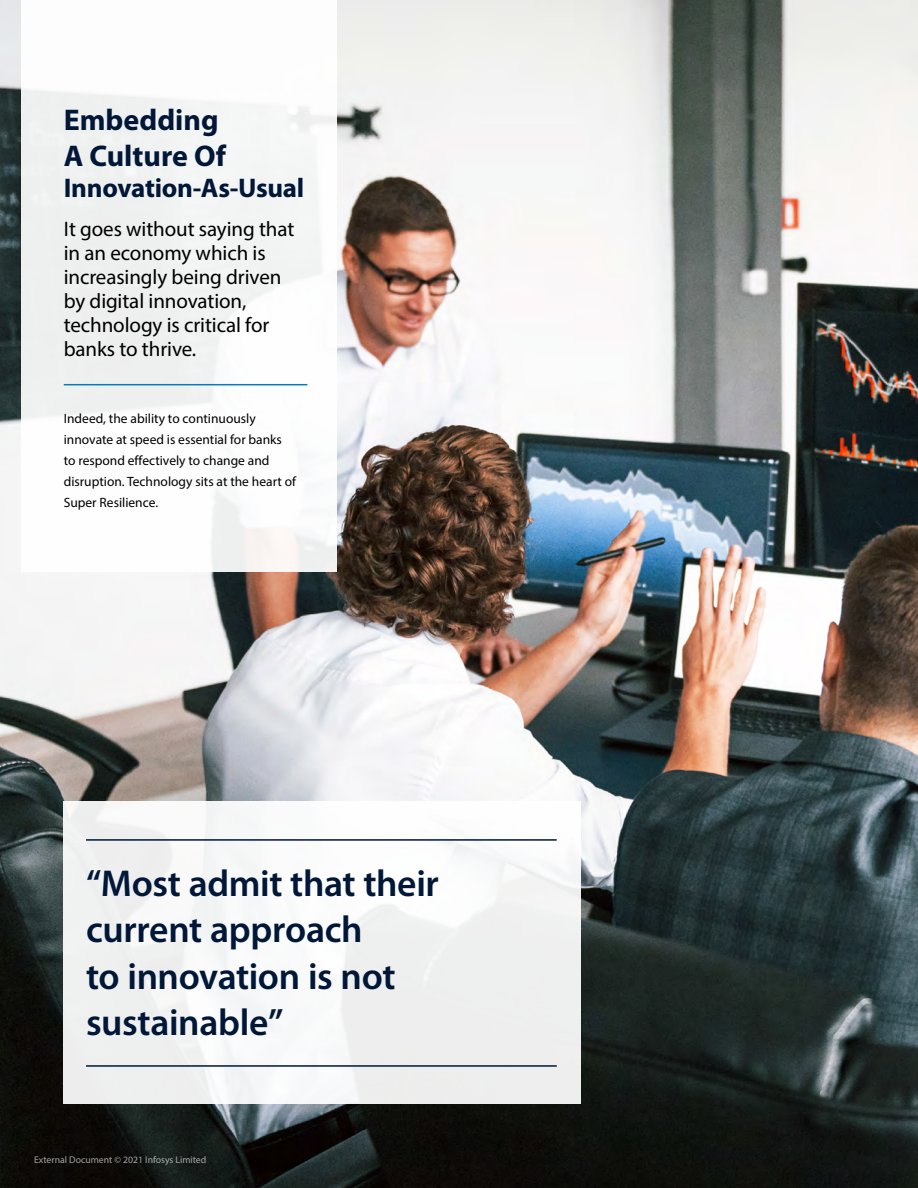
<style>
.page{position:relative;width:918px;height:1188px;background:#fff}
.page>*{position:absolute;margin:0;border:0;box-sizing:border-box;transform-origin:0 0}
.t1{font:600 37.5px/46.5px "Myriad Pro";letter-spacing:-.01em;color:#001738}
.t2{font:700 30px/36px "Myriad Pro";color:#001738}
.t3{font:700 27px "Myriad Pro";letter-spacing:-.01em;color:#001738}
.t4{font:21px/24px "Myriad Pro";letter-spacing:-.005em;color:#000}
.t5{font:13.5px/21px "Myriad Pro";color:#000}
.t6{font:9.75px "Myriad Pro";color:#fff}
</style>
<div class="page">
<img style="left:0;top:0;width:918px;height:1188px">
<div style="left:21px;top:0;width:316px;height:572px;background:#fff"></div>
<hr style="left:64px;top:384px;width:243px;height:1px;background:#007cc3">
<div style="left:64px;top:801px;width:517px;height:303px;background:#f2f3f3"></div>
<hr style="left:86px;top:839px;width:471px;height:2px;background:#001738">
<hr style="left:86px;top:1065px;width:471px;height:2px;background:#001738">
<h2 class="t2" style="left:64px;top:101px;width:164px">Embedding<br>A Culture Of</h2>
<h3 class="t3" style="left:64px;top:170px;width:242px">Innovation-As-Usual</h3>
<h3 class="t4" style="left:64px;top:216px;width:232px">It goes without saying that in an economy which is increasingly being driven by digital innovation, technology is critical for banks to thrive.</h3>
<p class="t5" style="left:64px;top:408px;width:234px">Indeed, the ability to continuously innovate at speed is essential for banks to respond effectively to change and disruption. Technology sits at the heart of Super Resilience.</p>
<h1 class="t1" style="left:86px;top:859px;width:354px">“Most admit that their current approach<br>to innovation is not sustainable”</h1>
<p class="t6" style="left:34px;top:1154px;width:174px">External Document © 2021 Infosys Limited</p>
</div>
